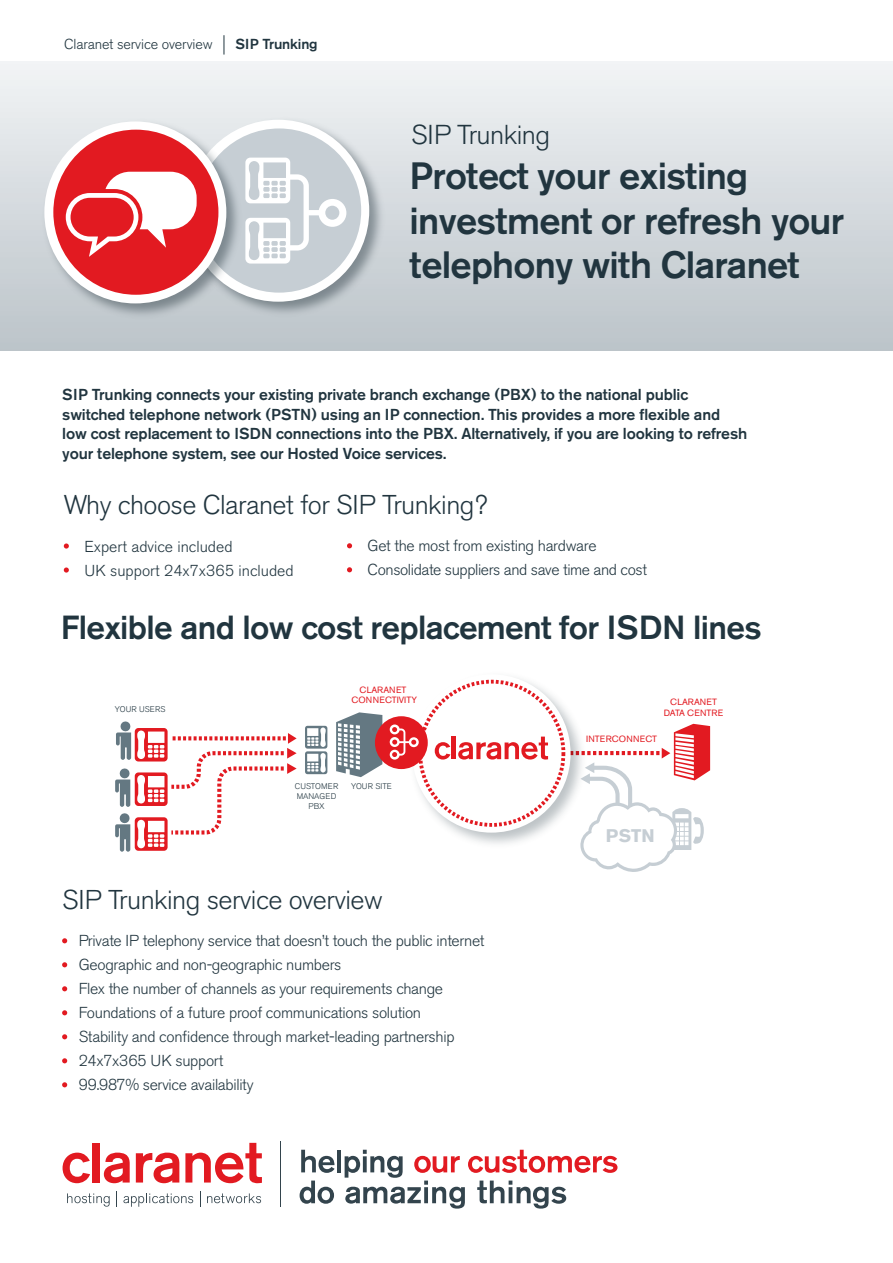
<style>
.page{position:relative;width:893px;height:1263px;background:#fff}
.page>*{position:absolute;margin:0;border:0;box-sizing:border-box;transform-origin:0 0}
.t1{font:500 37.8px/44.4px "Akzidenz Grotesk BQ";letter-spacing:-.02em;color:#21353f}
.t2{font:500 33.15px "Akzidenz Grotesk BQ";letter-spacing:-.02em;color:#21353f}
.t3{font:300 27.15px "Akzidenz Grotesk BQ";letter-spacing:-.02em;color:#21353f}
.t4{font:300 27px "Akzidenz Grotesk BQ";letter-spacing:-.02em;color:#21353f}
.t5{font:700 18.15px "Akzidenz Grotesk BQ";color:#c6ced4}
.t6{font:300 15.75px "Akzidenz Grotesk BQ";letter-spacing:-.02em;color:#21353f}
.t7{font:500 15.75px/19.5px "Akzidenz Grotesk BQ";letter-spacing:-.01em;color:#21353f}
.t8{font:300 15.75px "Akzidenz Grotesk BQ";color:#21353f}
.t9{font:300 14.4px "Akzidenz Grotesk BQ";letter-spacing:-.01em;color:#21353f}
.t10{font:500 14.4px "Akzidenz Grotesk BQ";letter-spacing:-.01em;color:#21353f}
.t11{font:9px/10.6px "Akzidenz Grotesk BQ";letter-spacing:.015em;color:#e21a21;text-align:center}
.t12{font:300 8.25px/9.9px "Akzidenz Grotesk BQ";color:#21353f;text-align:center}
.t13{font:300 8.25px "Akzidenz Grotesk BQ";letter-spacing:.02em;color:#21353f}
</style>
<div class="page">
<div style="left:0;top:62px;width:893px;height:289px;background:linear-gradient(to bottom,#f1f3f5,#bbc3c9)"></div>
<svg style="left:224px;top:35px;width:1px;height:20px"></svg>
<img style="left:181px;top:114px;width:207px;height:207px">
<div style="left:187px;top:120px;width:182px;height:182px;background:#fff;border-radius:50%"></div>
<div style="left:197px;top:128px;width:164px;height:165px;background:#c6ced4;border-radius:50%"></div>
<img style="left:39px;top:116px;width:206px;height:206px">
<div style="left:44px;top:121px;width:182px;height:182px;background:#fff;border-radius:50%"></div>
<div style="left:53px;top:130px;width:165px;height:165px;background:#e21a21;border-radius:50%"></div>
<svg style="left:66px;top:172px;width:131px;height:85px"></svg>
<svg style="left:245px;top:158px;width:101px;height:106px"></svg>
<svg style="left:64px;top:543px;width:5px;height:6px"></svg>
<svg style="left:64px;top:567px;width:5px;height:6px"></svg>
<svg style="left:347px;top:543px;width:5px;height:5px"></svg>
<svg style="left:347px;top:567px;width:5px;height:5px"></svg>
<svg style="left:62px;top:938px;width:5px;height:5px"></svg>
<svg style="left:62px;top:962px;width:5px;height:5px"></svg>
<svg style="left:62px;top:986px;width:5px;height:5px"></svg>
<svg style="left:62px;top:1010px;width:5px;height:5px"></svg>
<svg style="left:62px;top:1034px;width:5px;height:5px"></svg>
<svg style="left:62px;top:1058px;width:5px;height:5px"></svg>
<svg style="left:62px;top:1082px;width:5px;height:5px"></svg>
<div style="left:418px;top:680px;width:147px;height:147px;border:4px dashed #e21a21;border-radius:50%"></div>
<svg style="left:435px;top:742px;width:15px;height:17px"></svg>
<hr style="left:452px;top:737px;width:4px;height:22px;background:#e21a21">
<svg style="left:458px;top:737px;width:90px;height:22px"></svg>
<svg style="left:115px;top:721px;width:182px;height:131px"></svg>
<svg style="left:336px;top:712px;width:46px;height:65px"></svg>
<div style="left:375px;top:716px;width:53px;height:53px;background:#e21a21;border-radius:50%"></div>
<svg style="left:390px;top:724px;width:29px;height:36px"></svg>
<svg style="left:305px;top:726px;width:22px;height:48px"></svg>
<svg style="left:570px;top:724px;width:140px;height:148px"></svg>
<svg style="left:301px;top:1150px;width:34px;height:23px"></svg>
<hr style="left:337px;top:1150px;width:4px;height:22px;background:#33444d">
<svg style="left:300px;top:1180px;width:34px;height:24px"></svg>
<svg style="left:345px;top:1150px;width:272px;height:58px"></svg>
<hr style="left:281px;top:1141px;width:1px;height:66px;background:#33444d">
<svg style="left:63px;top:1152px;width:27px;height:31px"></svg>
<div style="left:93px;top:1143px;width:7px;height:39px;background:#e21a21"></div>
<svg style="left:104px;top:1152px;width:26px;height:31px"></svg>
<svg style="left:136px;top:1152px;width:43px;height:31px"></svg>
<svg style="left:185px;top:1143px;width:77px;height:40px"></svg>
<svg style="left:116px;top:1191px;width:1px;height:16px"></svg>
<svg style="left:200px;top:1191px;width:1px;height:16px"></svg>
<svg style="left:67px;top:1193px;width:43px;height:13px"></svg>
<svg style="left:207px;top:1193px;width:54px;height:10px"></svg>
<svg style="left:123px;top:1193px;width:70px;height:14px"></svg>
<p class="t9" style="left:64px;top:35px;width:150px">Claranet service overview</p>
<p class="t10" style="left:235px;top:35px;width:84px">SIP Trunking</p>
<p class="t3" style="left:411px;top:119px;width:141px">SIP Trunking</p>
<p class="t1" style="left:410px;top:154px;width:436px">Protect your existing investment or refresh your telephony with Claranet</p>
<p class="t7" style="left:62px;top:385px;width:686px">SIP Trunking connects your existing private branch exchange (PBX) to the national public switched telephone network (PSTN) using an IP connection. This provides a more flexible and low cost replacement to ISDN connections into the PBX. Alternatively, if you are looking to refresh your telephone system, see our Hosted Voice services.</p>
<p class="t4" style="left:64px;top:490px;width:425px">Why choose Claranet for SIP Trunking?</p>
<p class="t8" style="left:84px;top:537px;width:150px">Expert advice included</p>
<p class="t8" style="left:84px;top:561px;width:211px">UK support 24x7x365 included</p>
<p class="t6" style="left:368px;top:537px;width:231px">Get the most from existing hardware</p>
<p class="t6" style="left:368px;top:561px;width:281px">Consolidate suppliers and save time and cost</p>
<p class="t2" style="left:61px;top:607px;width:702px">Flexible and low cost replacement for ISDN lines</p>
<p class="t13" style="left:115px;top:704px;width:52px">YOUR USERS</p>
<p class="t11" style="left:351px;top:684px;width:67px">CLARANET<br>CONNECTIVITY</p>
<p class="t12" style="left:295px;top:782px;width:45px">CUSTOMER<br>MANAGED<br>PBX</p>
<p class="t13" style="left:351px;top:782px;width:42px">YOUR SITE</p>
<p class="t4" style="left:62px;top:884px;width:322px">SIP Trunking service overview</p>
<p class="t6" style="left:79px;top:932px;width:407px">Private IP telephony service that doesn’t touch the public internet</p>
<p class="t6" style="left:79px;top:956px;width:264px">Geographic and non-geographic numbers</p>
<p class="t6" style="left:79px;top:980px;width:366px">Flex the number of channels as your requirements change</p>
<p class="t6" style="left:79px;top:1004px;width:344px">Foundations of a future proof communications solution</p>
<p class="t6" style="left:79px;top:1028px;width:377px">Stability and confidence through market-leading partnership</p>
<p class="t6" style="left:79px;top:1052px;width:146px">24x7x365 UK support</p>
<p class="t6" style="left:79px;top:1076px;width:177px">99.987% service availability</p>
<p class="t11" style="left:664px;top:697px;width:61px">CLARANET<br>DATA CENTRE</p>
<p class="t11" style="left:586px;top:734px;width:73px">INTERCONNECT</p>
<p class="t5" style="left:606px;top:825px;width:50px">PSTN</p>
</div>
